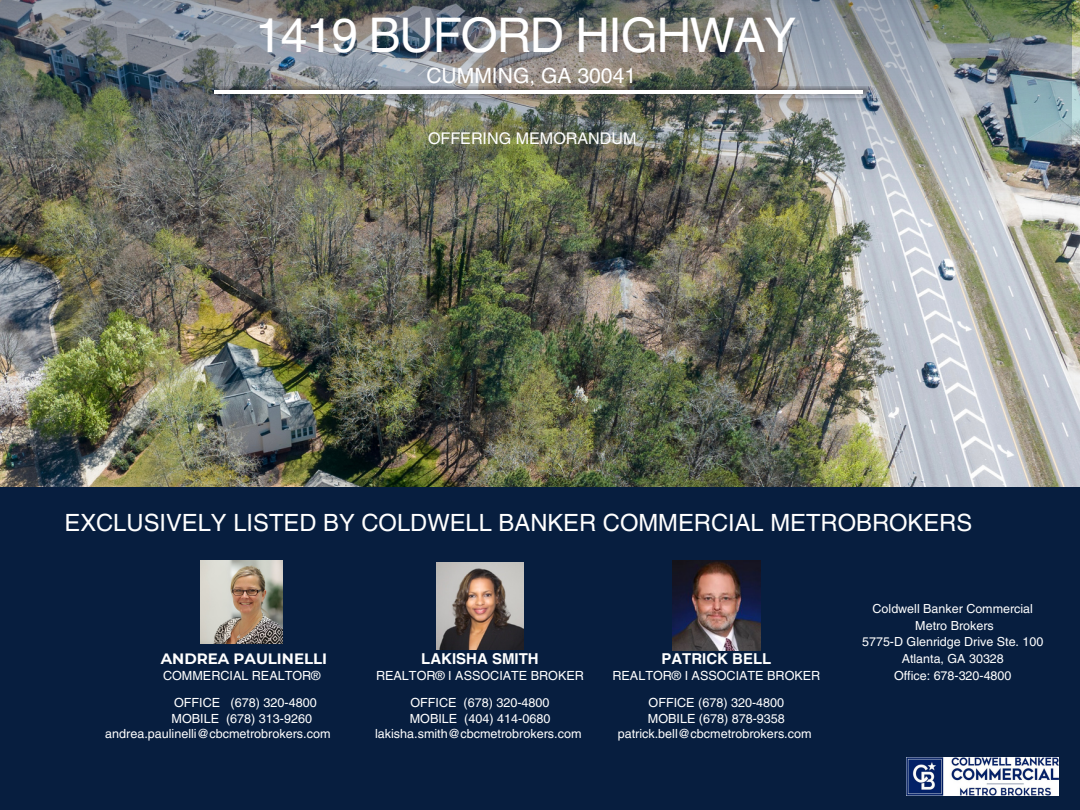
<style>
.page{position:relative;width:1080px;height:810px;background:#fff}
.page>*{position:absolute;margin:0;border:0;box-sizing:border-box;transform-origin:0 0}
.t1{font:47.75px "Helvetica LT Pro";letter-spacing:-.025em;color:#fff}
.t2{font:23.75px "Helvetica LT Pro";color:#fff}
.t3{font:21.12px "Helvetica LT Pro";color:#fff}
.t4{font:16.12px "Helvetica LT Pro";color:#fff}
.t5{font:700 15px "Helvetica LT Pro";color:#fff}
.t6{font:700 15px "Montserrat";color:#fff}
.t7{font:12.62px/26.2px "Helvetica LT Pro";color:#fff;text-align:center}
.t8{font:12.5px/16.9px "Helvetica LT Pro";color:#fff;text-align:center}
</style>
<div class="page">
<img style="left:0;top:0;width:1079px;height:487px">
<img style="left:0;top:0;width:1072px;height:210px">
<img style="left:218px;top:98px;width:662px;height:67px">
<img style="left:216px;top:86px;width:657px;height:12px">
<hr style="left:214px;top:90px;width:648px;height:4px;background:#fff">
<div style="left:0;top:487px;width:1080px;height:323px;background:#071e3f"></div>
<img style="left:906px;top:758px;width:152px;height:37px">
<img style="left:201px;top:561px;width:82px;height:82px">
<img style="left:437px;top:563px;width:86px;height:87px">
<img style="left:672px;top:561px;width:89px;height:89px">
<h1 class="t1" style="left:255px;top:18px;width:543px">1419 BUFORD HIGHWAY</h1>
<h3 class="t3" style="left:426px;top:68px;width:211px">CUMMING, GA 30041</h3>
<p class="t4" style="left:428px;top:133px;width:210px">OFFERING MEMORANDUM</p>
<h2 class="t2" style="left:65px;top:514px;width:909px">EXCLUSIVELY LISTED BY COLDWELL BANKER COMMERCIAL METROBROKERS</h2>
<p class="t6" style="left:161px;top:649px;width:168px">ANDREA PAULINELLI</p>
<p class="t7" style="left:163px;top:664px;width:159px">COMMERCIAL REALTOR®<br>OFFICE (678) 320-4800</p>
<p class="t7" style="left:105px;top:712px;width:227px;line-height:15px;text-align:left;text-indent:66px">MOBILE (678) 313-9260 andrea.paulinelli@cbcmetrobrokers.com</p>
<p class="t5" style="left:421px;top:653px;width:119px">LAKISHA SMITH</p>
<p class="t7" style="left:376px;top:664px;width:209px">REALTOR® I ASSOCIATE BROKER<br>OFFICE (678) 320-4800</p>
<p class="t7" style="left:375px;top:712px;width:208px;line-height:15px">MOBILE (404) 414-0680 lakisha.smith@cbcmetrobrokers.com</p>
<p class="t5" style="left:661px;top:653px;width:111px">PATRICK BELL</p>
<p class="t7" style="left:612px;top:664px;width:209px">REALTOR® I ASSOCIATE BROKER<br>OFFICE (678) 320-4800</p>
<p class="t7" style="left:618px;top:712px;width:195px;line-height:15px">MOBILE (678) 878-9358 patrick.bell@cbcmetrobrokers.com</p>
<p class="t8" style="left:862px;top:601px;width:183px">Coldwell Banker Commercial<br>Metro Brokers<br>5775-D Glenridge Drive Ste. 100<br>Atlanta, GA 30328<br>Office: 678-320-4800</p>
</div>
